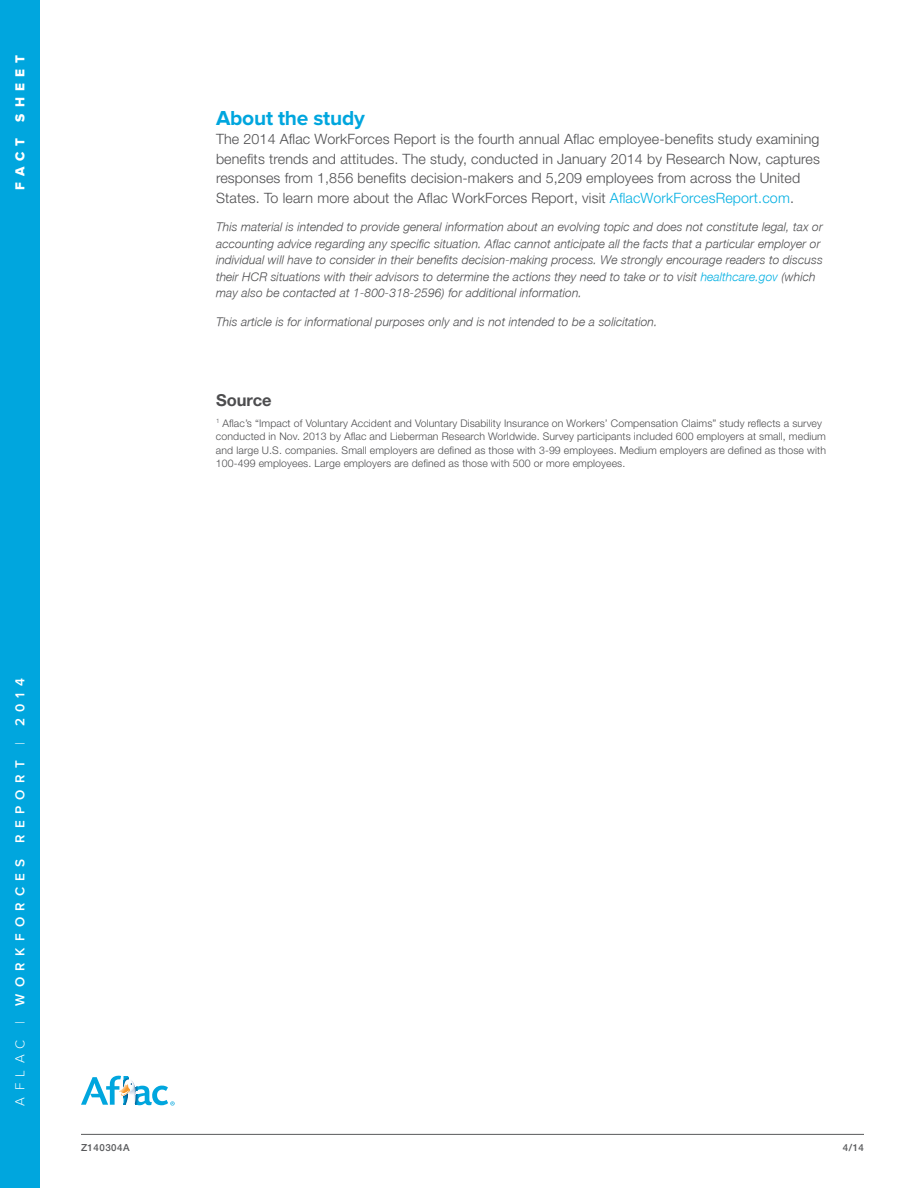
<style>
.page{position:relative;width:918px;height:1188px;background:#fff}
.page>*{position:absolute;margin:0;border:0;box-sizing:border-box;transform-origin:0 0}
.t1{font:700 21px "Proxima Nova";letter-spacing:-.01em;color:#00a6de}
.t2{font:700 16.5px "Helvetica Neue LT Std";color:#4d4d4f}
.t3{font:300 14.25px/19.5px "Helvetica Neue LT Std";letter-spacing:.01em;color:#4d4d4f}
.t4{font:600 13.5px "Proxima Nova";letter-spacing:.465em;color:#fff}
.t5{font:13.5px "Proxima Nova Extrabld";letter-spacing:.465em;color:#fff}
.t6{font:italic 300 12px/16.5px "Helvetica Neue";letter-spacing:.01em;color:#4d4d4f}
.t7{font:300 10.5px/13.5px "Helvetica Neue LT Std";letter-spacing:.01em;color:#4d4d4f}
.t8{font:500 9.75px "Helvetica Neue LT Std";letter-spacing:.05em;color:#58595b}
.s1{color:#00afe2}
.s2{font-weight:300}
</style>
<div class="page">
<hr style="left:81px;top:1134px;width:783px;height:1px;background:#58595b">
<svg style="left:81px;top:1076px;width:94px;height:30px"></svg>
<div style="left:0;top:0;width:40px;height:1188px;background:#00a6de"></div>
<p class="t5" style="left:12px;top:190px;width:137px;rotate:-90deg">FACT SHEET</p>
<h1 class="t1" style="left:216px;top:106px;width:151px">About the study</h1>
<p class="t3" style="left:216px;top:129px;width:606px">The 2014 Aflac WorkForces Report is the fourth annual Aflac employee-benefits study examining benefits trends and attitudes. The study, conducted in January 2014 by Research Now, captures responses from 1,856 benefits decision-makers and 5,209 employees from across the United States. To learn more about the Aflac WorkForces Report, visit <span class="s1">AflacWorkForcesReport.com</span>.</p>
<p class="t6" style="left:216px;top:219px;width:608px">This material is intended to provide general information about an evolving topic and does not constitute legal, tax or accounting advice regarding any specific situation. Aflac cannot anticipate all the facts that a particular employer or individual will have to consider in their benefits decision-making process. We strongly encourage readers to discuss their HCR situations with their advisors to determine the actions they need to take or to visit <span class="s1">healthcare.gov</span> (which may also be contacted at 1-800-318-2596) for additional information.</p>
<p class="t6" style="left:216px;top:313px;width:443px">This article is for informational purposes only and is not intended to be a solicitation.</p>
<h2 class="t2" style="left:216px;top:390px;width:57px">Source</h2>
<p class="t7" style="left:216px;top:416px;width:612px"><sup>1</sup> Aflac’s “Impact of Voluntary Accident and Voluntary Disability Insurance on Workers’ Compensation Claims” study reflects a survey conducted in Nov. 2013 by Aflac and Lieberman Research Worldwide. Survey participants included 600 employers at small, medium and large U.S. companies. Small employers are defined as those with 3-99 employees. Medium employers are defined as those with 100-499 employees. Large employers are defined as those with 500 or more employees.</p>
<p class="t4" style="left:12px;top:1106px;width:429px;rotate:-90deg"><span class="s2">AFLAC |</span> WORKFORCES REPORT <span class="s2">|</span> 2014</p>
<p class="t8" style="left:81px;top:1142px;width:50px">Z140304A</p>
<p class="t8" style="left:843px;top:1142px;width:23px">4/14</p>
</div>
